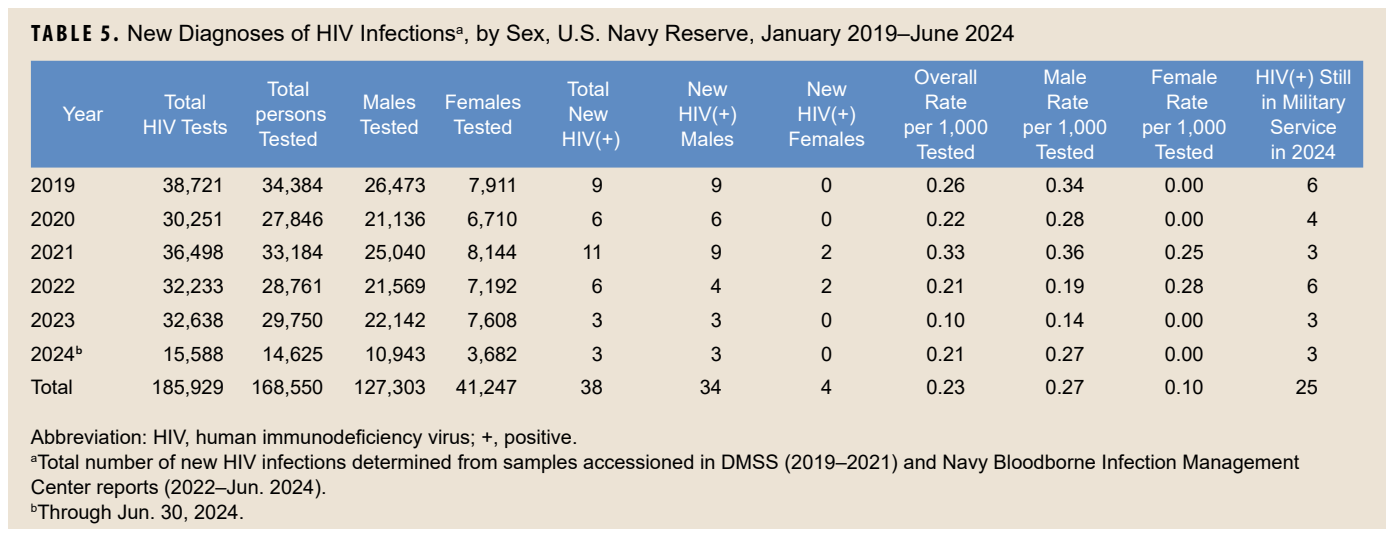
<style>
.page{position:relative;width:1395px;height:539px;background:#fff}
.page>*{position:absolute;margin:0;border:0;box-sizing:border-box;transform-origin:0 0}
.Table_Heads{font:22.5px "Arial";color:#000}
.Table_Text{font:20px/25px "Arial";color:#000}
.Table_Text-2{font:20px/25px "Arial";color:#fff;text-align:center}
.s1{font-family:"Myriad Pro";font-weight:700;font-stretch:condensed;font-size:23.75px}
.s2{font-family:"Calibri"}
</style>
<div class="page">
<div style="left:8px;top:8px;width:1377px;height:520px;background:#ece3d5"></div>
<div style="left:31px;top:61px;width:1332px;height:106px;background:#5f8cc3"></div>
<p class="Table_Heads" style="left:31px;top:18px;width:985px"><span class="s1">TABLE 5.</span> New Diagnoses of HIV Infections<sup>a</sup>, by Sex, U.S. Navy Reserve, January 2019–June 2024</p>
<p class="Table_Text-2" style="left:63px;top:102px;width:42px">Year</p>
<p class="Table_Text-2" style="left:164px;top:89px;width:44px">Total</p>
<p class="Table_Text-2" style="left:143px;top:114px;width:87px">HIV Tests</p>
<p class="Table_Text-2" style="left:267px;top:77px;width:44px">Total</p>
<p class="Table_Text-2" style="left:256px;top:102px;width:73px">persons</p>
<p class="Table_Text-2" style="left:259px;top:127px;width:60px">Tested</p>
<p class="Table_Text-2" style="left:363px;top:89px;width:55px">Males</p>
<p class="Table_Text-2" style="left:360px;top:114px;width:60px">Tested</p>
<p class="Table_Text-2" style="left:445px;top:89px;width:78px">Females<br>Tested</p>
<p class="Table_Text-2" style="left:567px;top:77px;width:44px">Total</p>
<p class="Table_Text-2" style="left:568px;top:102px;width:41px">New</p>
<p class="Table_Text-2" style="left:562px;top:127px;width:60px">HIV(+)</p>
<p class="Table_Text-2" style="left:687px;top:77px;width:41px">New</p>
<p class="Table_Text-2" style="left:678px;top:102px;width:60px">HIV(+)</p>
<p class="Table_Text-2" style="left:681px;top:127px;width:55px">Males</p>
<p class="Table_Text-2" style="left:807px;top:77px;width:41px">New</p>
<p class="Table_Text-2" style="left:797px;top:102px;width:60px">HIV(+)</p>
<p class="Table_Text-2" style="left:788px;top:127px;width:78px">Females</p>
<p class="Table_Text-2" style="left:914px;top:64px;width:65px">Overall</p>
<p class="Table_Text-2" style="left:903px;top:89px;width:86px">Rate<br>per 1,000</p>
<p class="Table_Text-2" style="left:916px;top:139px;width:60px">Tested</p>
<p class="Table_Text-2" style="left:1043px;top:64px;width:45px">Male</p>
<p class="Table_Text-2" style="left:1023px;top:89px;width:86px">Rate<br>per 1,000</p>
<p class="Table_Text-2" style="left:1035px;top:139px;width:60px">Tested</p>
<p class="Table_Text-2" style="left:1151px;top:64px;width:68px">Female</p>
<p class="Table_Text-2" style="left:1142px;top:89px;width:86px">Rate<br>per 1,000</p>
<p class="Table_Text-2" style="left:1155px;top:139px;width:60px">Tested</p>
<p class="Table_Text-2" style="left:1255px;top:64px;width:98px">HIV(+) Still</p>
<p class="Table_Text-2" style="left:1261px;top:89px;width:86px">in Military<br>Service in 2024</p>
<p class="Table_Text" style="left:31px;top:172px;width:46px">2019</p>
<p class="Table_Text" style="left:163px;top:172px;width:63px">38,721</p>
<p class="Table_Text" style="left:262px;top:172px;width:63px">34,384</p>
<p class="Table_Text" style="left:365px;top:172px;width:63px">26,473</p>
<p class="Table_Text" style="left:469px;top:172px;width:50px">7,911</p>
<p class="Table_Text" style="left:592px;top:172px;width:13px">9</p>
<p class="Table_Text" style="left:711px;top:172px;width:13px">9</p>
<p class="Table_Text" style="left:821px;top:172px;width:13px">0</p>
<p class="Table_Text" style="left:926px;top:172px;width:40px">0.26</p>
<p class="Table_Text" style="left:1045px;top:172px;width:40px">0.34</p>
<p class="Table_Text" style="left:1165px;top:172px;width:40px">0.00</p>
<p class="Table_Text" style="left:1307px;top:172px;width:13px">6</p>
<p class="Table_Text" style="left:31px;top:206px;width:46px">2020</p>
<p class="Table_Text" style="left:163px;top:206px;width:63px">30,251</p>
<p class="Table_Text" style="left:262px;top:206px;width:63px">27,846</p>
<p class="Table_Text" style="left:365px;top:206px;width:63px">21,136</p>
<p class="Table_Text" style="left:467px;top:206px;width:52px">6,710</p>
<p class="Table_Text" style="left:592px;top:206px;width:13px">6</p>
<p class="Table_Text" style="left:711px;top:206px;width:13px">6</p>
<p class="Table_Text" style="left:821px;top:206px;width:13px">0</p>
<p class="Table_Text" style="left:926px;top:206px;width:40px">0.22</p>
<p class="Table_Text" style="left:1045px;top:206px;width:40px">0.28</p>
<p class="Table_Text" style="left:1165px;top:206px;width:40px">0.00</p>
<p class="Table_Text" style="left:1307px;top:206px;width:13px">4</p>
<p class="Table_Text" style="left:31px;top:239px;width:46px">2021</p>
<p class="Table_Text" style="left:163px;top:239px;width:63px">36,498</p>
<p class="Table_Text" style="left:262px;top:239px;width:63px">33,184</p>
<p class="Table_Text" style="left:365px;top:239px;width:63px">25,040</p>
<p class="Table_Text" style="left:467px;top:239px;width:52px">8,144</p>
<p class="Table_Text" style="left:582px;top:239px;width:22px">11</p>
<p class="Table_Text" style="left:711px;top:239px;width:13px">9</p>
<p class="Table_Text" style="left:821px;top:239px;width:13px">2</p>
<p class="Table_Text" style="left:926px;top:239px;width:40px">0.33</p>
<p class="Table_Text" style="left:1045px;top:239px;width:40px">0.36</p>
<p class="Table_Text" style="left:1165px;top:239px;width:40px">0.25</p>
<p class="Table_Text" style="left:1307px;top:239px;width:13px">3</p>
<p class="Table_Text" style="left:31px;top:273px;width:46px">2022</p>
<p class="Table_Text" style="left:163px;top:273px;width:63px">32,233</p>
<p class="Table_Text" style="left:262px;top:273px;width:63px">28,761</p>
<p class="Table_Text" style="left:365px;top:273px;width:63px">21,569</p>
<p class="Table_Text" style="left:467px;top:273px;width:52px">7,192</p>
<p class="Table_Text" style="left:592px;top:273px;width:13px">6</p>
<p class="Table_Text" style="left:711px;top:273px;width:13px">4</p>
<p class="Table_Text" style="left:821px;top:273px;width:13px">2</p>
<p class="Table_Text" style="left:926px;top:273px;width:40px">0.21</p>
<p class="Table_Text" style="left:1045px;top:273px;width:40px">0.19</p>
<p class="Table_Text" style="left:1165px;top:273px;width:40px">0.28</p>
<p class="Table_Text" style="left:1307px;top:273px;width:13px">6</p>
<p class="Table_Text" style="left:31px;top:307px;width:46px">2023</p>
<p class="Table_Text" style="left:163px;top:307px;width:63px">32,638</p>
<p class="Table_Text" style="left:262px;top:307px;width:63px">29,750</p>
<p class="Table_Text" style="left:365px;top:307px;width:63px">22,142</p>
<p class="Table_Text" style="left:467px;top:307px;width:52px">7,608</p>
<p class="Table_Text" style="left:592px;top:307px;width:13px">3</p>
<p class="Table_Text" style="left:711px;top:307px;width:13px">3</p>
<p class="Table_Text" style="left:821px;top:307px;width:13px">0</p>
<p class="Table_Text" style="left:926px;top:307px;width:40px">0.10</p>
<p class="Table_Text" style="left:1045px;top:307px;width:40px">0.14</p>
<p class="Table_Text" style="left:1165px;top:307px;width:40px">0.00</p>
<p class="Table_Text" style="left:1307px;top:307px;width:13px">3</p>
<p class="Table_Text" style="left:31px;top:341px;width:53px">2024<span class="s2">ᵇ</span></p>
<p class="Table_Text" style="left:163px;top:341px;width:63px">15,588</p>
<p class="Table_Text" style="left:262px;top:341px;width:63px">14,625</p>
<p class="Table_Text" style="left:365px;top:341px;width:63px">10,943</p>
<p class="Table_Text" style="left:467px;top:341px;width:52px">3,682</p>
<p class="Table_Text" style="left:592px;top:341px;width:13px">3</p>
<p class="Table_Text" style="left:711px;top:341px;width:13px">3</p>
<p class="Table_Text" style="left:821px;top:341px;width:13px">0</p>
<p class="Table_Text" style="left:926px;top:341px;width:40px">0.21</p>
<p class="Table_Text" style="left:1045px;top:341px;width:40px">0.27</p>
<p class="Table_Text" style="left:1165px;top:341px;width:40px">0.00</p>
<p class="Table_Text" style="left:1307px;top:341px;width:13px">3</p>
<p class="Table_Text" style="left:31px;top:374px;width:44px">Total</p>
<p class="Table_Text" style="left:152px;top:374px;width:74px">185,929</p>
<p class="Table_Text" style="left:251px;top:374px;width:74px">168,550</p>
<p class="Table_Text" style="left:354px;top:374px;width:74px">127,303</p>
<p class="Table_Text" style="left:456px;top:374px;width:63px">41,247</p>
<p class="Table_Text" style="left:580px;top:374px;width:24px">38</p>
<p class="Table_Text" style="left:700px;top:374px;width:24px">34</p>
<p class="Table_Text" style="left:821px;top:374px;width:13px">4</p>
<p class="Table_Text" style="left:926px;top:374px;width:40px">0.23</p>
<p class="Table_Text" style="left:1045px;top:374px;width:40px">0.27</p>
<p class="Table_Text" style="left:1165px;top:374px;width:40px">0.10</p>
<p class="Table_Text" style="left:1296px;top:374px;width:24px">25</p>
<p class="Table_Text" style="left:31px;top:424px;width:548px">Abbreviation: HIV, human immunodeficiency virus; +, positive.</p>
<p class="Table_Text" style="left:31px;top:449px;width:1270px"><sup>a</sup>Total number of new HIV infections determined from samples accessioned in DMSS (2019–2021) and Navy Bloodborne Infection Management<br>Center reports (2022–Jun. 2024).</p>
<p class="Table_Text" style="left:31px;top:499px;width:215px"><sup>b</sup>Through Jun. 30, 2024.</p>
</div>
